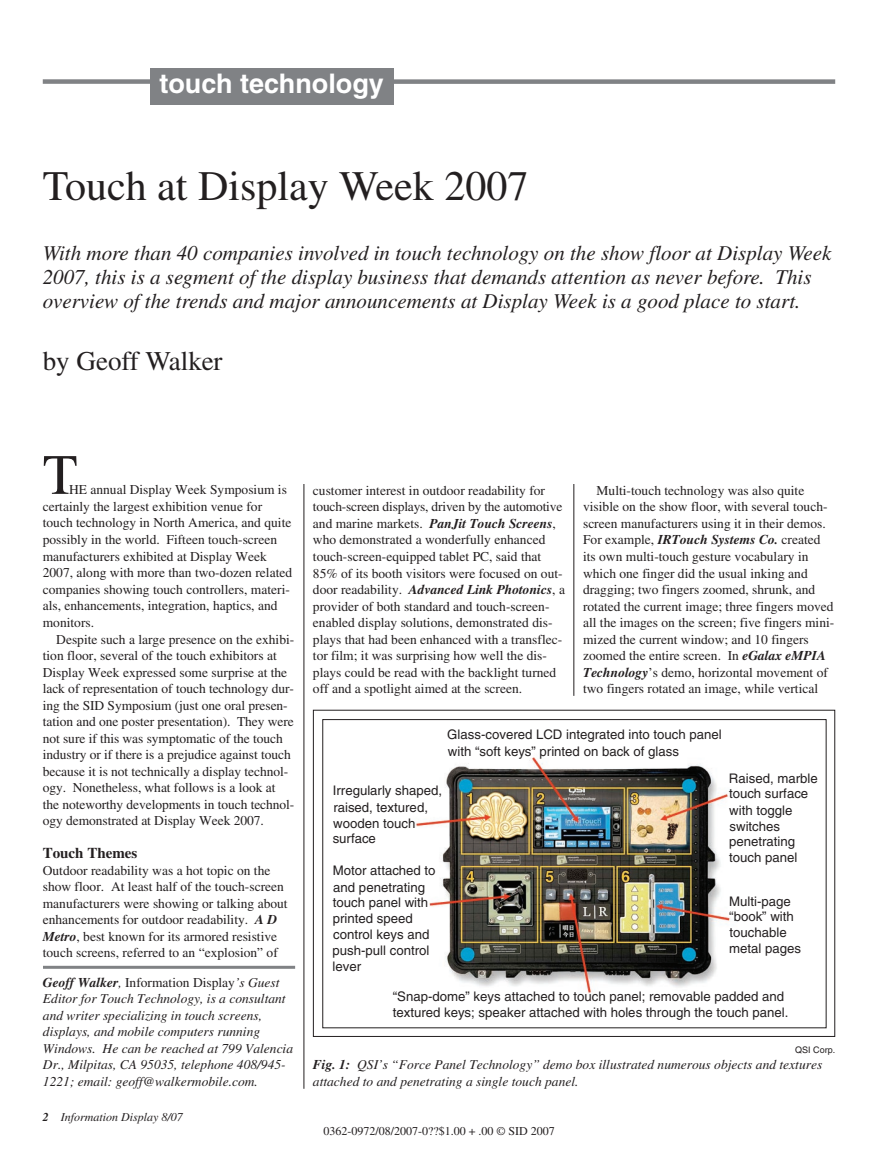
<style>
.page{position:relative;width:878px;height:1175px;background:#fff}
.page>*{position:absolute;margin:0;border:0;box-sizing:border-box;transform-origin:0 0}
.t1{font:57px "Times";color:#231f20}
.t2{font:42px "Times";color:#231f20}
.t3{font:700 27px "Helvetica";color:#fff}
.t4{font:27px "Times";color:#231f20}
.t5{font:italic 21px/24px "Times";color:#231f20}
.t6{font:700 15px "Times";color:#231f20}
.t7{font:13.5px/16.5px "Times";color:#231f20}
.t8{font:italic 13.5px/16.5px "Times";color:#231f20}
.t9{font:13.2px/15.9px "Helvetica";color:#231f20}
.t10{font:12px "Times";color:#231f20}
.t11{font:italic 12px "Times";color:#231f20}
.t12{font:9px "Helvetica";color:#231f20}
.s1{font-weight:700;font-style:italic}
.s2{font-weight:700}
.s3{font-style:normal}
</style>
<div class="page">
<hr style="left:303px;top:462px;width:1px;height:626px;background:#231f20">
<hr style="left:573px;top:462px;width:1px;height:234px;background:#231f20">
<div style="left:295px;top:452px;width:540px;height:32px;background:#fff"></div>
<hr style="left:43px;top:965px;width:252px;height:3px;background:#808285">
<div style="left:150px;top:68px;width:243px;height:36px;background:#808285"></div>
<div style="left:43px;top:79px;width:113px;height:5px;background:#808285"></div>
<div style="left:389px;top:79px;width:446px;height:5px;background:#808285"></div>
<div style="left:322px;top:719px;width:504px;height:309px;border:1px solid #231f20"></div>
<img style="left:414px;top:757px;width:318px;height:239px">
<h3 class="t3" style="left:159px;top:74px;width:226px">touch technology</h3>
<h2 class="t2" style="left:43px;top:170px;width:487px">Touch at Display Week 2007</h2>
<p class="t5" style="left:43px;top:242px;width:790px">With more than 40 companies involved in touch technology on the show floor at Display Week<br>2007, this is a segment of the display business that demands attention as never before. This overview of the trends and major announcements at Display Week is a good place to start.</p>
<h3 class="t4" style="left:43px;top:351px;width:181px">by Geoff Walker</h3>
<h1 class="t1" style="left:43px;top:454px;width:36px">T</h1>
<p class="t7" style="left:43px;top:482px;width:251px;text-indent:26px">HE annual Display Week Symposium is certainly the largest exhibition venue for touch technology in North America, and quite possibly in the world. Fifteen touch-screen manufacturers exhibited at Display Week 2007, along with more than two-dozen related companies showing touch controllers, materi&shy;als, enhancements, integration, haptics, and monitors.</p>
<p class="t7" style="left:43px;top:632px;width:253px;text-indent:14px">Despite such a large presence on the exhibi&shy;tion floor, several of the touch exhibitors at Display Week expressed some surprise at the lack of representation of touch technology dur&shy;ing the SID Symposium (just one oral presen&shy;tation and one poster presentation). They were not sure if this was symptomatic of the touch industry or if there is a prejudice against touch because it is not technically a display technol&shy;ogy. Nonetheless, what follows is a look at the noteworthy developments in touch technol&shy;ogy demonstrated at Display Week 2007.</p>
<p class="t6" style="left:43px;top:847px;width:96px">Touch Themes</p>
<p class="t7" style="left:43px;top:863px;width:246px">Outdoor readability was a hot topic on the show floor. At least half of the touch-screen manufacturers were showing or talking about enhancements for outdoor readability. <span class="s1">A D Metro</span>, best known for its armored resistive touch screens, referred to an “explosion” of</p>
<p class="t8" style="left:43px;top:975px;width:252px"><span class="s2">Geoff Walker</span>, <span class="s3">Information Display</span>’s Guest Editor for Touch Technology, is a consultant and writer specializing in touch screens, displays, and mobile computers running Windows. He can be reached at 799 Valencia Dr., Milpitas, CA 95035, telephone 408/945- 1221; email: geoff@walkermobile.com.</p>
<p class="t11" style="left:43px;top:1112px;width:141px"><span class="s2">2</span> Information Display 8/07</p>
<p class="t7" style="left:313px;top:483px;width:253px">customer interest in outdoor readability for touch-screen displays, driven by the automotive and marine markets. <span class="s1">PanJit Touch Screens</span>, who demonstrated a wonderfully enhanced touch-screen-equipped tablet PC, said that 85% of its booth visitors were focused on out&shy;door readability. <span class="s1">Advanced Link Photonics</span>, a provider of both standard and touch-screen&shy;enabled display solutions, demonstrated dis&shy;plays that had been enhanced with a transflec&shy;tor film; it was surprising how well the dis&shy;plays could be read with the backlight turned off and a spotlight aimed at the screen.</p>
<p class="t7" style="left:583px;top:483px;width:253px;text-indent:14px">Multi-touch technology was also quite visible on the show floor, with several touch&shy;screen manufacturers using it in their demos.<br>For example, <span class="s1">IRTouch Systems Co.</span> created its own multi-touch gesture vocabulary in which one finger did the usual inking and dragging; two fingers zoomed, shrunk, and rotated the current image; three fingers moved all the images on the screen; five fingers mini&shy;mized the current window; and 10 fingers zoomed the entire screen. In <span class="s1">eGalax eMPIA Technology</span>’s demo, horizontal movement of two fingers rotated an image, while vertical</p>
<p class="t9" style="left:447px;top:728px;width:276px">Glass-covered LCD integrated into touch panel with “soft keys” printed on back of glass</p>
<p class="t9" style="left:333px;top:784px;width:111px">Irregularly shaped,</p>
<p class="t9" style="left:333px;top:800px;width:97px">raised, textured, wooden touch surface</p>
<p class="t9" style="left:332px;top:863px;width:105px">Motor attached to and penetrating touch panel with printed speed control keys and push-pull control lever</p>
<p class="t9" style="left:729px;top:771px;width:90px">Raised, marble touch surface with toggle switches penetrating touch panel</p>
<p class="t9" style="left:729px;top:894px;width:73px">Multi-page “book” with touchable metal pages</p>
<p class="t9" style="left:393px;top:989px;width:397px">“Snap-dome” keys attached to touch panel; removable padded and textured keys; speaker attached with holes through the touch panel.</p>
<p class="t12" style="left:795px;top:1046px;width:42px">QSI Corp.</p>
<p class="t8" style="left:313px;top:1057px;width:511px"><span class="s2">Fig. 1:</span> QSI’s “Force Panel Technology” demo box illustrated numerous objects and textures attached to and penetrating a single touch panel.</p>
<p class="t10" style="left:323px;top:1126px;width:233px">0362-0972/08/2007-0??$1.00 + .00 © SID 2007</p>
</div>
